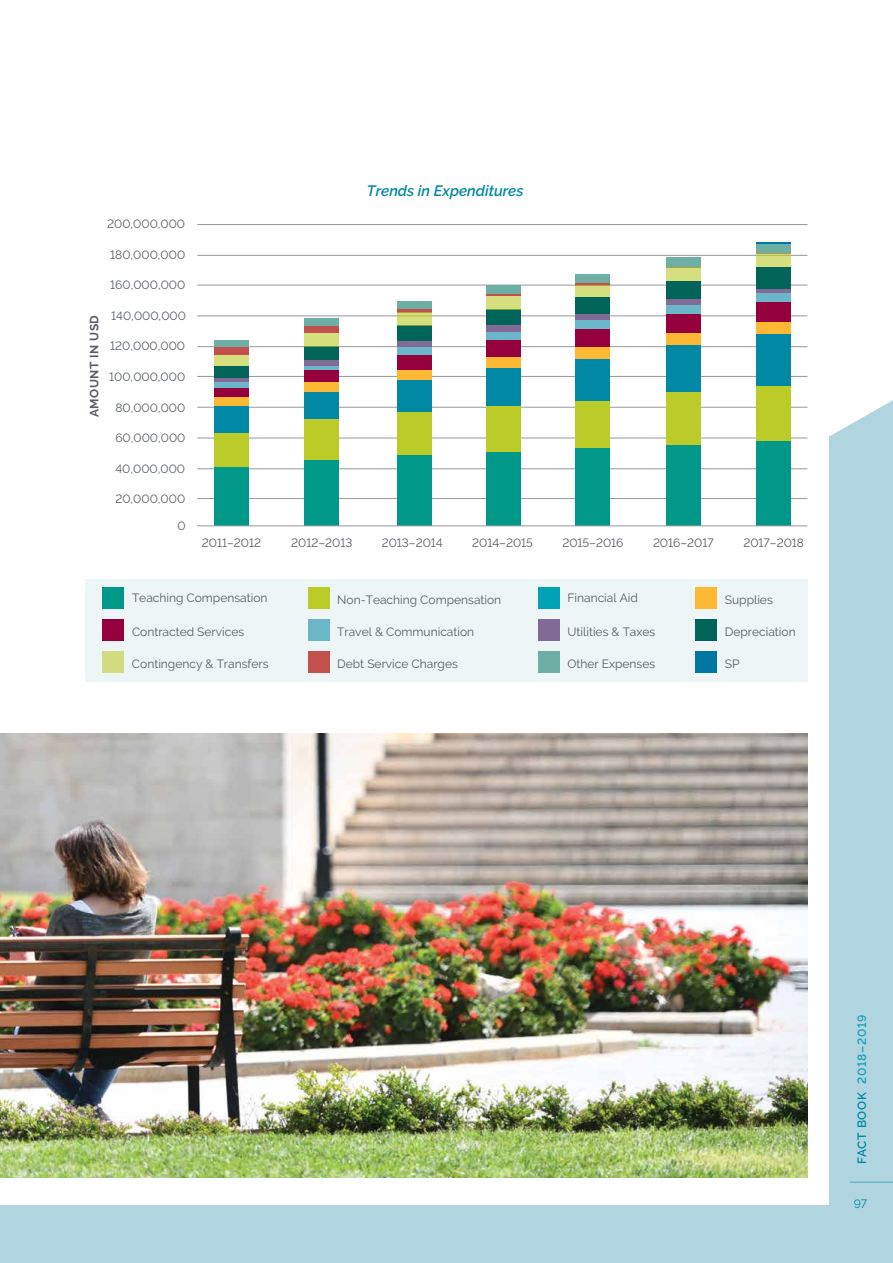
<style>
.page{position:relative;width:893px;height:1263px;background:#fff}
.page>*{position:absolute;margin:0;border:0;box-sizing:border-box;transform-origin:0 0}
.t1{font:italic 600 15px "Raleway";color:#0088a4}
.t2{font:12px "Raleway";color:#585e66}
.t3{font:600 12px "Raleway";letter-spacing:.06em;color:#1ba1b9}
.t4{font:700 12px "Raleway";letter-spacing:.04em;color:#585e66}
.t5{font:12px "Raleway";color:#0088a4}
.s1{color:#0088a4}
</style>
<div class="page">
<div style="left:0;top:400px;width:893px;height:863px;background:#b1d5e0"></div>
<div style="left:0;top:101px;width:829px;height:1103px;background:#fff"></div>
<hr style="left:850px;top:1182px;width:43px;height:1px;background:#4cabc1">
<div style="left:85px;top:579px;width:723px;height:103px;background:#edf5f7"></div>
<hr style="left:197px;top:224px;width:610px;height:1px;background:#9299a0">
<hr style="left:197px;top:255px;width:610px;height:1px;background:#9299a0">
<hr style="left:197px;top:285px;width:610px;height:1px;background:#9299a0">
<hr style="left:197px;top:316px;width:610px;height:1px;background:#9299a0">
<hr style="left:197px;top:346px;width:610px;height:1px;background:#9299a0">
<hr style="left:197px;top:376px;width:610px;height:1px;background:#9299a0">
<hr style="left:197px;top:407px;width:610px;height:1px;background:#9299a0">
<hr style="left:197px;top:438px;width:610px;height:1px;background:#9299a0">
<hr style="left:197px;top:468px;width:610px;height:1px;background:#9299a0">
<hr style="left:197px;top:498px;width:610px;height:1px;background:#9299a0">
<div style="left:103px;top:588px;width:21px;height:21px;background:#009889"></div>
<div style="left:538px;top:588px;width:21px;height:21px;background:#00a2b6"></div>
<div style="left:308px;top:588px;width:21px;height:21px;background:#bbcb27"></div>
<div style="left:696px;top:588px;width:21px;height:21px;background:#fdb933"></div>
<div style="left:103px;top:619px;width:21px;height:22px;background:#95013d"></div>
<div style="left:538px;top:619px;width:21px;height:22px;background:#816a95"></div>
<div style="left:308px;top:619px;width:21px;height:22px;background:#6bb6c9"></div>
<div style="left:696px;top:619px;width:21px;height:22px;background:#006558"></div>
<div style="left:696px;top:652px;width:21px;height:21px;background:#0076a3"></div>
<div style="left:103px;top:652px;width:21px;height:21px;background:#d3db81"></div>
<div style="left:538px;top:652px;width:21px;height:21px;background:#6eafa5"></div>
<div style="left:308px;top:652px;width:21px;height:21px;background:#c2514e"></div>
<div style="left:756px;top:441px;width:35px;height:85px;background:#009889"></div>
<div style="left:666px;top:445px;width:35px;height:81px;background:#009889"></div>
<div style="left:576px;top:448px;width:34px;height:78px;background:#009889"></div>
<div style="left:487px;top:452px;width:34px;height:74px;background:#009889"></div>
<div style="left:397px;top:455px;width:35px;height:71px;background:#009889"></div>
<div style="left:305px;top:459px;width:34px;height:67px;background:#009889"></div>
<div style="left:214px;top:467px;width:35px;height:59px;background:#009889"></div>
<div style="left:756px;top:385px;width:35px;height:56px;background:#bbcb27"></div>
<div style="left:666px;top:392px;width:35px;height:53px;background:#bbcb27"></div>
<div style="left:576px;top:400px;width:34px;height:48px;background:#bbcb27"></div>
<div style="left:487px;top:406px;width:34px;height:46px;background:#bbcb27"></div>
<div style="left:397px;top:411px;width:35px;height:44px;background:#bbcb27"></div>
<div style="left:305px;top:419px;width:34px;height:40px;background:#bbcb27"></div>
<div style="left:214px;top:432px;width:35px;height:35px;background:#bbcb27"></div>
<div style="left:756px;top:334px;width:35px;height:51px;background:#0088a4"></div>
<div style="left:666px;top:345px;width:35px;height:47px;background:#0088a4"></div>
<div style="left:576px;top:359px;width:34px;height:41px;background:#0088a4"></div>
<div style="left:487px;top:368px;width:34px;height:38px;background:#0088a4"></div>
<div style="left:397px;top:380px;width:35px;height:31px;background:#0088a4"></div>
<div style="left:305px;top:392px;width:34px;height:27px;background:#0088a4"></div>
<div style="left:214px;top:406px;width:35px;height:26px;background:#0088a4"></div>
<div style="left:756px;top:322px;width:35px;height:12px;background:#fdb933"></div>
<div style="left:666px;top:333px;width:35px;height:12px;background:#fdb933"></div>
<div style="left:576px;top:347px;width:34px;height:12px;background:#fdb933"></div>
<div style="left:487px;top:357px;width:34px;height:11px;background:#fdb933"></div>
<div style="left:397px;top:370px;width:35px;height:10px;background:#fdb933"></div>
<div style="left:305px;top:382px;width:34px;height:10px;background:#fdb933"></div>
<div style="left:214px;top:397px;width:35px;height:9px;background:#fdb933"></div>
<div style="left:756px;top:301px;width:35px;height:21px;background:#95013d"></div>
<div style="left:666px;top:313px;width:35px;height:20px;background:#95013d"></div>
<div style="left:576px;top:329px;width:34px;height:18px;background:#95013d"></div>
<div style="left:487px;top:340px;width:34px;height:17px;background:#95013d"></div>
<div style="left:397px;top:355px;width:35px;height:15px;background:#95013d"></div>
<div style="left:305px;top:370px;width:34px;height:12px;background:#95013d"></div>
<div style="left:214px;top:387px;width:35px;height:10px;background:#95013d"></div>
<div style="left:756px;top:293px;width:35px;height:8px;background:#6bb6c9"></div>
<div style="left:666px;top:305px;width:35px;height:8px;background:#6bb6c9"></div>
<div style="left:576px;top:320px;width:34px;height:9px;background:#6bb6c9"></div>
<div style="left:487px;top:332px;width:34px;height:8px;background:#6bb6c9"></div>
<div style="left:397px;top:347px;width:35px;height:8px;background:#6bb6c9"></div>
<hr style="left:305px;top:366px;width:34px;height:4px;background:#6bb6c9">
<div style="left:214px;top:382px;width:35px;height:5px;background:#6bb6c9"></div>
<div style="left:756px;top:288px;width:35px;height:5px;background:#816a95"></div>
<div style="left:666px;top:298px;width:35px;height:7px;background:#816a95"></div>
<div style="left:576px;top:313px;width:34px;height:7px;background:#816a95"></div>
<div style="left:487px;top:324px;width:34px;height:8px;background:#816a95"></div>
<div style="left:397px;top:341px;width:35px;height:6px;background:#816a95"></div>
<div style="left:305px;top:359px;width:34px;height:7px;background:#816a95"></div>
<hr style="left:214px;top:378px;width:35px;height:4px;background:#816a95">
<div style="left:756px;top:267px;width:35px;height:21px;background:#006558"></div>
<div style="left:666px;top:281px;width:35px;height:17px;background:#006558"></div>
<div style="left:576px;top:297px;width:34px;height:16px;background:#006558"></div>
<div style="left:487px;top:309px;width:34px;height:15px;background:#006558"></div>
<div style="left:397px;top:325px;width:35px;height:16px;background:#006558"></div>
<div style="left:305px;top:346px;width:34px;height:13px;background:#006558"></div>
<div style="left:214px;top:366px;width:35px;height:12px;background:#006558"></div>
<hr style="left:756px;top:253px;width:35px;height:1px;background:#c2514e">
<hr style="left:666px;top:267px;width:35px;height:1px;background:#c2514e">
<hr style="left:576px;top:283px;width:34px;height:2px;background:#c2514e">
<hr style="left:487px;top:294px;width:34px;height:2px;background:#c2514e">
<hr style="left:397px;top:309px;width:35px;height:3px;background:#c2514e">
<div style="left:305px;top:325px;width:34px;height:8px;background:#c2514e"></div>
<div style="left:214px;top:347px;width:35px;height:8px;background:#c2514e"></div>
<div style="left:756px;top:244px;width:35px;height:9px;background:#6eafa5"></div>
<div style="left:666px;top:257px;width:35px;height:10px;background:#6eafa5"></div>
<div style="left:576px;top:274px;width:34px;height:9px;background:#6eafa5"></div>
<div style="left:487px;top:285px;width:34px;height:9px;background:#6eafa5"></div>
<div style="left:397px;top:301px;width:35px;height:8px;background:#6eafa5"></div>
<div style="left:305px;top:318px;width:34px;height:7px;background:#6eafa5"></div>
<div style="left:214px;top:341px;width:35px;height:6px;background:#6eafa5"></div>
<hr style="left:756px;top:243px;width:35px;height:1px;background:#0076a3">
<hr style="left:197px;top:526px;width:610px;height:1px;background:#9299a0">
<svg style="left:756px;top:254px;width:35px;height:13px"></svg>
<div style="left:666px;top:268px;width:35px;height:13px;background:#d6df7d"></div>
<div style="left:576px;top:285px;width:34px;height:12px;background:#d6df7d"></div>
<div style="left:487px;top:296px;width:34px;height:13px;background:#d6df7d"></div>
<svg style="left:397px;top:312px;width:35px;height:13px"></svg>
<div style="left:305px;top:333px;width:34px;height:13px;background:#d6df7d"></div>
<div style="left:214px;top:355px;width:35px;height:11px;background:#d6df7d"></div>
<img style="left:0;top:733px;width:808px;height:444px">
<p class="t4" style="left:87px;top:417px;width:104px;rotate:-90deg">AMOUNT IN USD</p>
<p class="t2" style="left:107px;top:217px;width:80px">200,000,000</p>
<p class="t2" style="left:110px;top:248px;width:76px">180,000,000</p>
<p class="t2" style="left:110px;top:278px;width:77px">160,000,000</p>
<p class="t2" style="left:111px;top:309px;width:76px">140,000,000</p>
<p class="t2" style="left:110px;top:339px;width:76px">120,000,000</p>
<p class="t2" style="left:109px;top:370px;width:78px">100,000,000</p>
<p class="t2" style="left:115px;top:400px;width:71px">80,000,000</p>
<p class="t2" style="left:115px;top:431px;width:72px">60,000,000</p>
<p class="t2" style="left:115px;top:461px;width:71px">40,000,000</p>
<p class="t2" style="left:115px;top:492px;width:71px">20,000,000</p>
<p class="t2" style="left:177px;top:519px;width:10px">0</p>
<p class="t1" style="left:367px;top:182px;width:158px">Trends in Expenditures</p>
<p class="t2" style="left:202px;top:536px;width:61px">2011–2012</p>
<p class="t2" style="left:291px;top:536px;width:63px">2012–2013</p>
<p class="t2" style="left:382px;top:536px;width:63px">2013–2014</p>
<p class="t2" style="left:472px;top:536px;width:62px">2014–2015</p>
<p class="t2" style="left:562px;top:536px;width:63px">2015–2016</p>
<p class="t2" style="left:653px;top:536px;width:62px">2016–2017</p>
<p class="t2" style="left:743px;top:536px;width:62px">2017–2018</p>
<p class="t2" style="left:132px;top:591px;width:137px">Teaching Compensation</p>
<p class="t2" style="left:337px;top:593px;width:166px">Non-Teaching Compensation</p>
<p class="t2" style="left:567px;top:591px;width:72px">Financial Aid</p>
<p class="t2" style="left:725px;top:593px;width:49px">Supplies</p>
<p class="t2" style="left:132px;top:624px;width:114px">Contracted Services</p>
<p class="t2" style="left:337px;top:624px;width:138px">Travel &amp; Communication</p>
<p class="t2" style="left:567px;top:624px;width:90px">Utilities &amp; Taxes</p>
<p class="t2" style="left:725px;top:624px;width:72px">Depreciation</p>
<p class="t2" style="left:132px;top:657px;width:138px">Contingency &amp; Transfers</p>
<p class="t2" style="left:337px;top:657px;width:122px">Debt Service Charges</p>
<p class="t2" style="left:567px;top:657px;width:89px">Other Expenses</p>
<p class="t2" style="left:725px;top:657px;width:16px">SP</p>
<p class="t3" style="left:855px;top:1164px;width:151px;rotate:-90deg"><span class="s1">FACT BOOK</span> 2018–2019</p>
<p class="t5" style="left:854px;top:1197px;width:15px">97</p>
</div>
